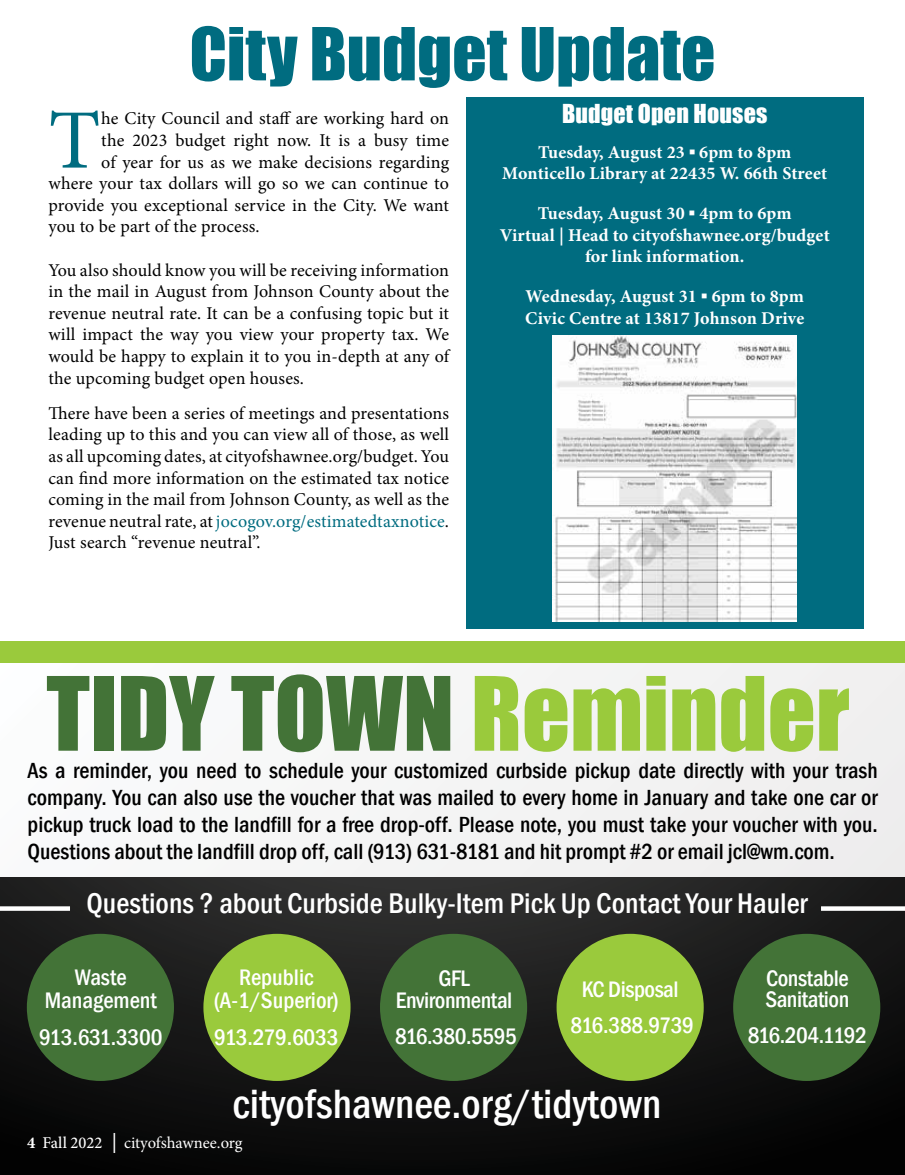
<style>
.page{position:relative;width:905px;height:1175px;background:#fff}
.page>*{position:absolute;margin:0;border:0;box-sizing:border-box;transform-origin:0 0}
.t1{font:94.5px "Impact";color:#437337}
.t2{font:84.45px "Minion Pro";color:#006c80}
.t3{font:67.5px "Impact";color:#006c80}
.t4{font:500 condensed 42px "Franklin Gothic";color:#fff}
.t5{font:500 condensed 29.25px "Franklin Gothic";color:#fff}
.t6{font:24px "Impact";letter-spacing:.01em;color:#fff}
.t7{font:500 condensed 23.1px/21.9px "Franklin Gothic";letter-spacing:-.02em;color:#fff;text-align:center}
.t8{font:500 condensed 23.1px/23.1px "Franklin Gothic";color:#fff;text-align:center}
.t9{font:500 condensed 23.1px "Franklin Gothic";letter-spacing:-.04em;color:#fff}
.t10{font:500 condensed 22.5px/27px "Franklin Gothic";color:#000;text-align:justify}
.t11{font:18px/21.6px "Minion Pro";letter-spacing:.005em;color:#000;text-align:justify}
.t12{font:700 18px/21.6px "Minion Pro";letter-spacing:.01em;color:#fff;text-align:center}
.t13{font:16.5px "Minion Pro";letter-spacing:-.005em;color:#fff}
.s1{color:#006c80}
.s2{font-family:"Franklin Gothic";font-weight:500;font-stretch:condensed}
.s3{color:#9aca3c}
.s4{font-weight:700}
.s5{font-weight:500}
.s6{font-family:"Arial Narrow"}
</style>
<div class="page">
<div style="left:466px;top:97px;width:397px;height:531px;background:#006c80"></div>
<div style="left:0;top:658px;width:904px;height:234px;background:#f5f5f5"></div>
<div style="left:0;top:877px;width:904px;height:297px;background:linear-gradient(to bottom,#2a2a29,#050505)"></div>
<svg style="left:0;top:906px;width:70px;height:4px"></svg>
<svg style="left:821px;top:906px;width:83px;height:4px"></svg>
<div style="left:27px;top:933px;width:147px;height:147px;background:#437337;border-radius:50%"></div>
<div style="left:203px;top:933px;width:147px;height:147px;background:#9aca3c;border-radius:50%"></div>
<div style="left:380px;top:933px;width:147px;height:147px;background:#437337;border-radius:50%"></div>
<div style="left:556px;top:933px;width:147px;height:147px;background:#9aca3c;border-radius:50%"></div>
<div style="left:733px;top:933px;width:147px;height:147px;background:#437337;border-radius:50%"></div>
<div style="left:0;top:641px;width:904px;height:21px;background:#9aca3c"></div>
<img style="left:552px;top:335px;width:244px;height:286px">
<h3 class="t3" style="left:189px;top:2px;width:527px">City Budget Update</h3>
<h2 class="t2" style="left:48px;top:84px;width:54px">T</h2>
<p class="t11" style="left:101px;top:108px;width:349px">he City Council and staff are working hard on</p>
<p class="t11" style="left:101px;top:129px;width:349px">the 2023 budget right now. It is a busy time</p>
<p class="t11" style="left:101px;top:151px;width:349px">of year for us as we make decisions regarding</p>
<p class="t11" style="left:48px;top:173px;width:402px">where your tax dollars will go so we can continue to</p>
<p class="t11" style="left:48px;top:194px;width:402px">provide you exceptional service in the City. We want</p>
<p class="t11" style="left:48px;top:216px;width:213px">you to be part of the process.</p>
<p class="t11" style="left:48px;top:259px;width:402px">You also should know you will be receiving information in the mail in August from Johnson County about the revenue neutral rate. It can be a confusing topic but it will impact the way you view your property tax. We would be happy to explain it to you in-depth at any of the upcoming budget open houses.</p>
<p class="t11" style="left:48px;top:402px;width:402px">There have been a series of meetings and presentations leading up to this and you can view all of those, as well as all upcoming dates, at cityofshawnee.org/budget. You can find more information on the estimated tax notice coming in the mail from Johnson County, as well as the revenue neutral rate, at <span class="s1">jocogov.org/estimatedtaxnotice</span>.<br>Just search “revenue neutral”.</p>
<h3 class="t6" style="left:562px;top:95px;width:207px">Budget Open Houses</h3>
<p class="t12" style="left:502px;top:141px;width:326px">Tuesday, August 23 <span class="s2">▪</span> 6pm to 8pm<br>Monticello Library at 22435 W. 66th Street</p>
<p class="t12" style="left:499px;top:202px;width:331px">Tuesday, August 30 <span class="s2">▪</span> 4pm to 6pm<br>Virtual | Head to cityofshawnee.org/budget for link information.</p>
<p class="t12" style="left:525px;top:285px;width:280px;text-align:left">Wednesday, August 31 <span class="s2">▪</span> 6pm to 8pm<br>Civic Centre at 13817 Johnson Drive</p>
<h1 class="t1" style="left:46px;top:640px;width:804px">TIDY TOWN <span class="s3">Reminder</span></h1>
<p class="t10" style="left:28px;top:756px;width:851px">As a reminder, you need to schedule your customized curbside pickup date directly with your trash company. You can also use the voucher that was mailed to every home in January and take one car or pickup truck load to the landfill for a free drop-off. Please note, you must take your voucher with you.<br>Questions about the landfill drop off, call (913) 631-8181 and hit prompt #2 or email jcl@wm.com.</p>
<h3 class="t5" style="left:86px;top:884px;width:722px">Questions ? about Curbside Bulky-Item Pick Up Contact Your Hauler</h3>
<p class="t8" style="left:45px;top:965px;width:114px">Waste<br>Management</p>
<p class="t7" style="left:39px;top:1026px;width:125px">913.631.3300</p>
<p class="t8" style="left:214px;top:965px;width:126px">Republic (A-1/Superior)</p>
<p class="t7" style="left:214px;top:1026px;width:126px">913.279.6033</p>
<p class="t7" style="left:396px;top:967px;width:118px">GFL<br>Environmental</p>
<p class="t7" style="left:395px;top:1024px;width:123px">816.380.5595</p>
<p class="t7" style="left:570px;top:972px;width:125px;line-height:35.2px">KC Disposal<br>816.388.9739</p>
<h3 class="t4" style="left:233px;top:1076px;width:430px">cityofshawnee.org/tidytown</h3>
<p class="t13" style="left:27px;top:1131px;width:217px"><span class="s4">4</span> <span class="s5">Fall 2022</span> <span class="s6">│</span> cityofshawnee.org</p>
<p class="t7" style="left:765px;top:966px;width:85px;text-align:left">Constable<br>Sanitation</p>
<p class="t9" style="left:747px;top:1019px;width:121px">816.204.1192</p>
</div>
